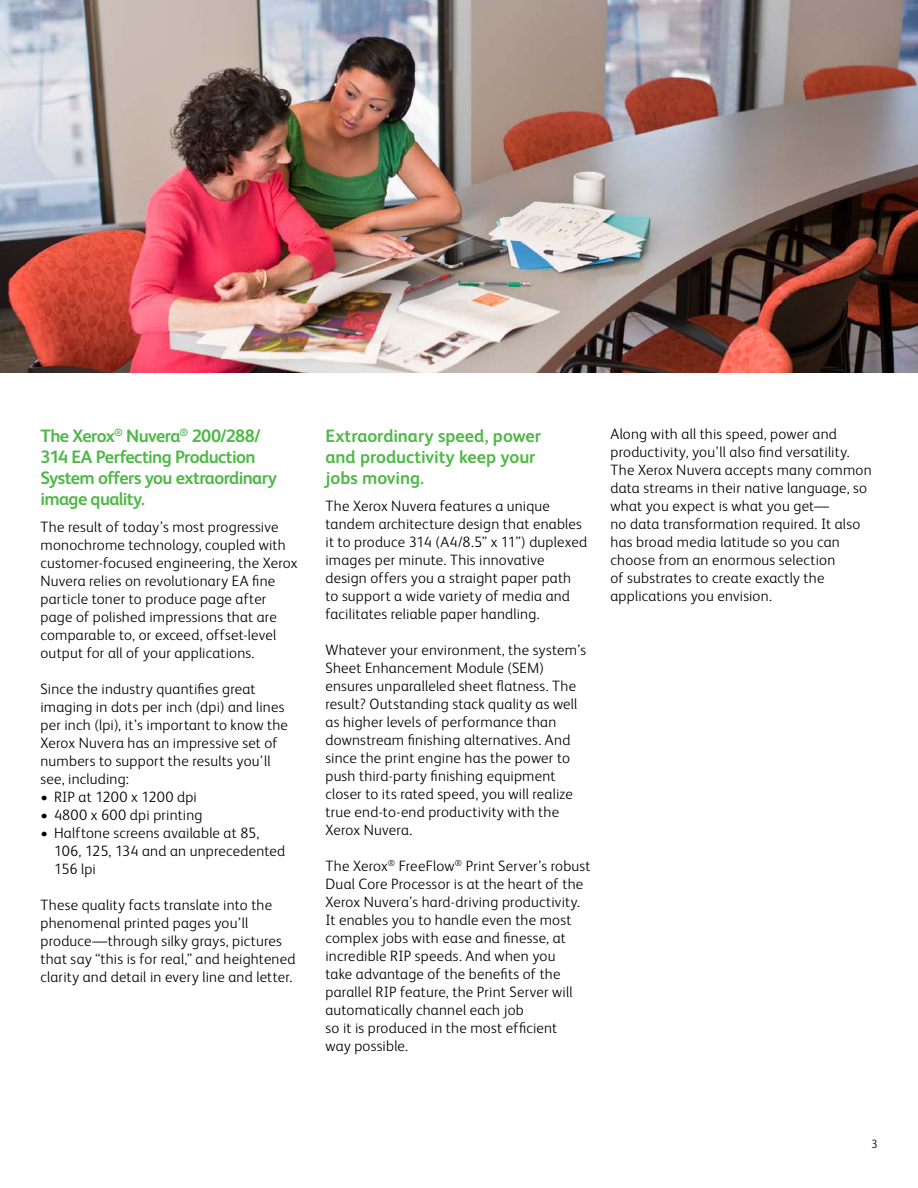
<style>
.page{position:relative;width:918px;height:1188px;background:#fff}
.page>*{position:absolute;margin:0;border:0;box-sizing:border-box;transform-origin:0 0}
.t1{font:700 18px/21px "Xerox Sans";letter-spacing:-.025em;color:#50b848}
.t2{font:700 18px/21px "Xerox Sans";letter-spacing:-.005em;color:#50b848}
.t3{font:300 15px/18px "Xerox Sans";letter-spacing:.015em;color:#000}
.t4{font:300 12px "Xerox Sans";color:#000}
</style>
<div class="page">
<img style="left:0;top:0;width:918px;height:373px">
<p class="t1" style="left:40px;top:424px;width:238px">The Xerox<sup>®</sup> Nuvera<sup>®</sup> 200/288/<br>314 EA Perfecting Production<br>System offers you extraordinary image quality.</p>
<p class="t3" style="left:40px;top:517px;width:258px">The result of today’s most progressive monochrome technology, coupled with customer-focused engineering, the Xerox Nuvera relies on revolutionary EA fine particle toner to produce page after page of polished impressions that are comparable to, or exceed, offset-level output for all of your applications.</p>
<p class="t3" style="left:40px;top:679px;width:249px">Since the industry quantifies great imaging in dots per inch (dpi) and lines per inch (lpi), it’s important to know the Xerox Nuvera has an impressive set of numbers to support the results you’ll see, including:</p>
<p class="t3" style="left:40px;top:787px;width:158px">• RIP at 1200 x 1200 dpi</p>
<p class="t3" style="left:40px;top:805px;width:164px">• 4800 x 600 dpi printing</p>
<p class="t3" style="left:54px;top:823px;width:233px;text-indent:-14px">• Halftone screens available at 85,<br>106, 125, 134 and an unprecedented<br>156 lpi</p>
<p class="t3" style="left:40px;top:895px;width:257px">These quality facts translate into the phenomenal printed pages you’ll produce—through silky grays, pictures that say “this is for real,” and heightened clarity and detail in every line and letter.</p>
<p class="t2" style="left:326px;top:424px;width:217px">Extraordinary speed, power and productivity keep your jobs moving.</p>
<p class="t3" style="left:326px;top:496px;width:263px">The Xerox Nuvera features a unique tandem architecture design that enables it to produce 314 (A4/8.5” x 11”) duplexed images per minute. This innovative design offers you a straight paper path to support a wide variety of media and facilitates reliable paper handling.</p>
<p class="t3" style="left:326px;top:640px;width:262px">Whatever your environment, the system’s Sheet Enhancement Module (SEM) ensures unparalleled sheet flatness. The result? Outstanding stack quality as well as higher levels of performance than downstream finishing alternatives. And since the print engine has the power to push third-party finishing equipment closer to its rated speed, you will realize true end-to-end productivity with the Xerox Nuvera.</p>
<p class="t3" style="left:325px;top:856px;width:267px">The Xerox<sup>®</sup> FreeFlow<sup>®</sup> Print Server’s robust Dual Core Processor is at the heart of the Xerox Nuvera’s hard-driving productivity.<br>It enables you to handle even the most complex jobs with ease and finesse, at incredible RIP speeds. And when you<br>take advantage of the benefits of the parallel RIP feature, the Print Server will automatically channel each job<br>so it is produced in the most efficient<br>way possible.</p>
<p class="t3" style="left:610px;top:425px;width:263px">Along with all this speed, power and productivity, you’ll also find versatility.<br>The Xerox Nuvera accepts many common data streams in their native language, so what you expect is what you get—<br>no data transformation required. It also has broad media latitude so you can choose from an enormous selection<br>of substrates to create exactly the applications you envision.</p>
<p class="t4" style="left:871px;top:1136px;width:8px">3</p>
</div>
